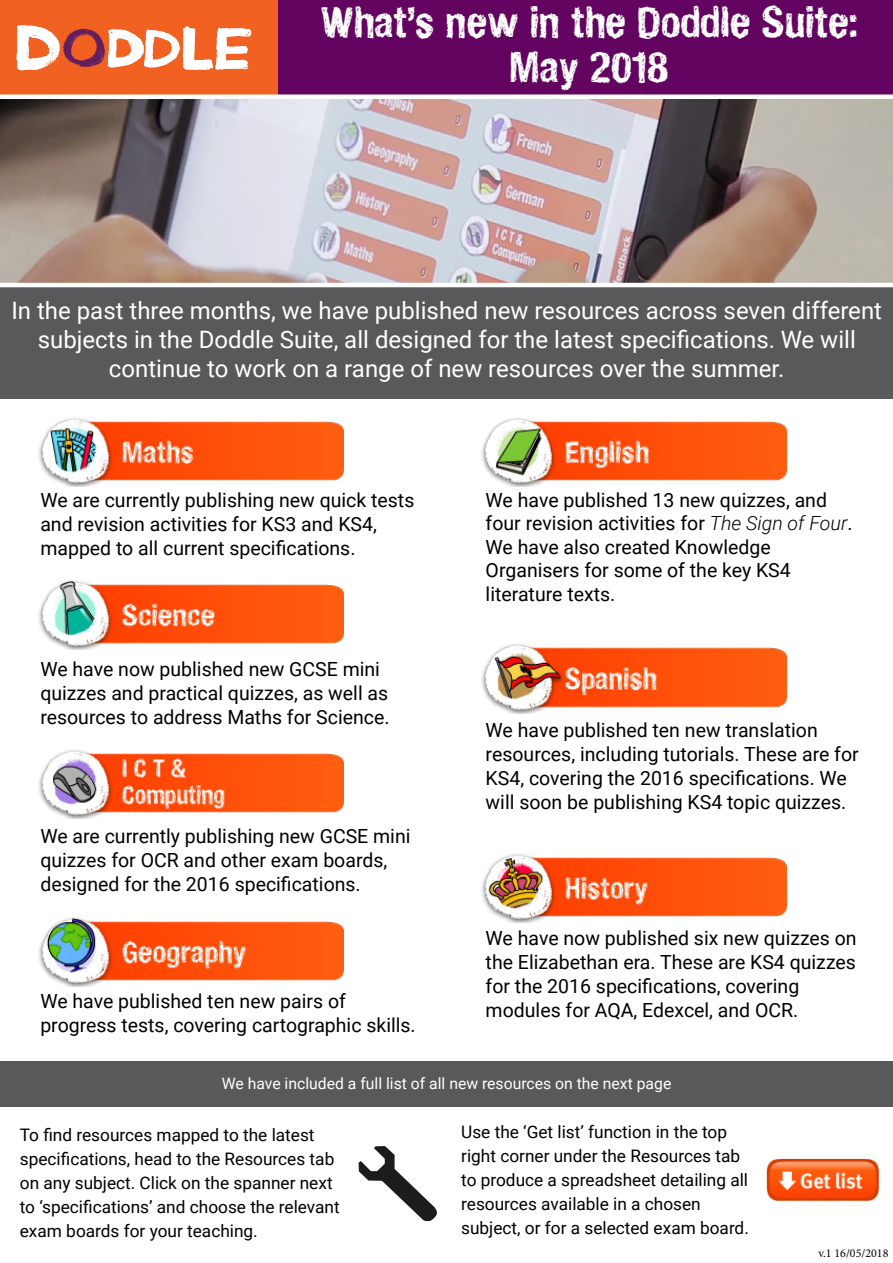
<style>
.page{position:relative;width:893px;height:1263px;background:#fff}
.page>*{position:absolute;margin:0;border:0;box-sizing:border-box;transform-origin:0 0}
.t1{font:42px/45px "Hand Vetica";color:#fff;text-align:center}
.t2{font:24px/28.8px "Roboto";color:#fff;text-align:center}
.t3{font:19.5px/24px "Roboto";color:#000}
.t4{font:17.25px/24px "Roboto";color:#000}
.t5{font:15.75px "Roboto";color:#fff}
.t6{font:12px "Minion Pro";color:#000}
.s1{font-weight:300;font-style:italic}
</style>
<div class="page">
<img style="left:0;top:99px;width:893px;height:184px">
<div style="left:0;top:284px;width:893px;height:115px;background:#58595b"></div>
<svg style="left:359px;top:1146px;width:78px;height:76px"></svg>
<img style="left:764px;top:1156px;width:116px;height:46px">
<div style="left:0;top:1061px;width:893px;height:45px;background:#58595b"></div>
<div style="left:0;top:0;width:893px;height:97px;background:#f16122"></div>
<div style="left:279px;top:0;width:614px;height:96px;background:#630560"></div>
<svg style="left:16px;top:25px;width:236px;height:45px"></svg>
<div style="left:0;top:94px;width:893px;height:5px;background:#fff"></div>
<hr style="left:0;top:283px;width:893px;height:4px;background:#fff">
<img style="left:38px;top:418px;width:305px;height:68px">
<img style="left:38px;top:580px;width:305px;height:70px">
<img style="left:481px;top:644px;width:305px;height:69px">
<img style="left:481px;top:418px;width:305px;height:68px">
<img style="left:481px;top:854px;width:305px;height:68px">
<img style="left:38px;top:750px;width:305px;height:69px">
<img style="left:38px;top:917px;width:305px;height:70px">
<h1 class="t1" style="left:321px;top:-6px;width:538px">What’s new in the Doddle Suite:<br>May 2018</h1>
<p class="t2" style="left:11px;top:295px;width:872px">In the past three months, we have published new resources across seven different subjects in the Doddle Suite, all designed for the latest specifications. We will continue to work on a range of new resources over the summer.</p>
<p class="t3" style="left:40px;top:487px;width:376px">We are currently publishing new quick tests and revision activities for KS3 and KS4, mapped to all current specifications.</p>
<p class="t3" style="left:40px;top:656px;width:351px">We have now published new GCSE mini quizzes and practical quizzes, as well as resources to address Maths for Science.</p>
<p class="t3" style="left:40px;top:823px;width:372px">We are currently publishing new GCSE mini quizzes for OCR and other exam boards, designed for the 2016 specifications.</p>
<p class="t3" style="left:486px;top:488px;width:368px;line-height:23.4px">We have published 13 new quizzes, and four revision activities for <span class="s1">The Sign of Four</span>.<br>We have also created Knowledge Organisers for some of the key KS4 literature texts.</p>
<p class="t3" style="left:486px;top:717px;width:375px">We have published ten new translation resources, including tutorials. These are for KS4, covering the 2016 specifications. We will soon be publishing KS4 topic quizzes.</p>
<p class="t3" style="left:486px;top:925px;width:372px;text-align:justify">We have now published six new quizzes on the Elizabethan era. These are KS4 quizzes for the 2016 specifications, covering</p>
<p class="t3" style="left:40px;top:988px;width:307px">We have published ten new pairs of</p>
<p class="t3" style="left:486px;top:997px;width:314px">modules for AQA, Edexcel, and OCR.</p>
<p class="t3" style="left:40px;top:1012px;width:377px">progress tests, covering cartographic skills.</p>
<p class="t5" style="left:222px;top:1072px;width:451px">We have included a full list of all new resources on the next page</p>
<p class="t4" style="left:20px;top:1122px;width:321px">To find resources mapped to the latest specifications, head to the Resources tab on any subject. Click on the spanner next to ‘specifications’ and choose the relevant exam boards for your teaching.</p>
<p class="t4" style="left:461px;top:1120px;width:289px">Use the ‘Get list’ function in the top right corner under the Resources tab to produce a spreadsheet detailing all resources available in a chosen subject, or for a selected exam board.</p>
<p class="t6" style="left:819px;top:1245px;width:71px">v.1 16/05/2018</p>
</div>
